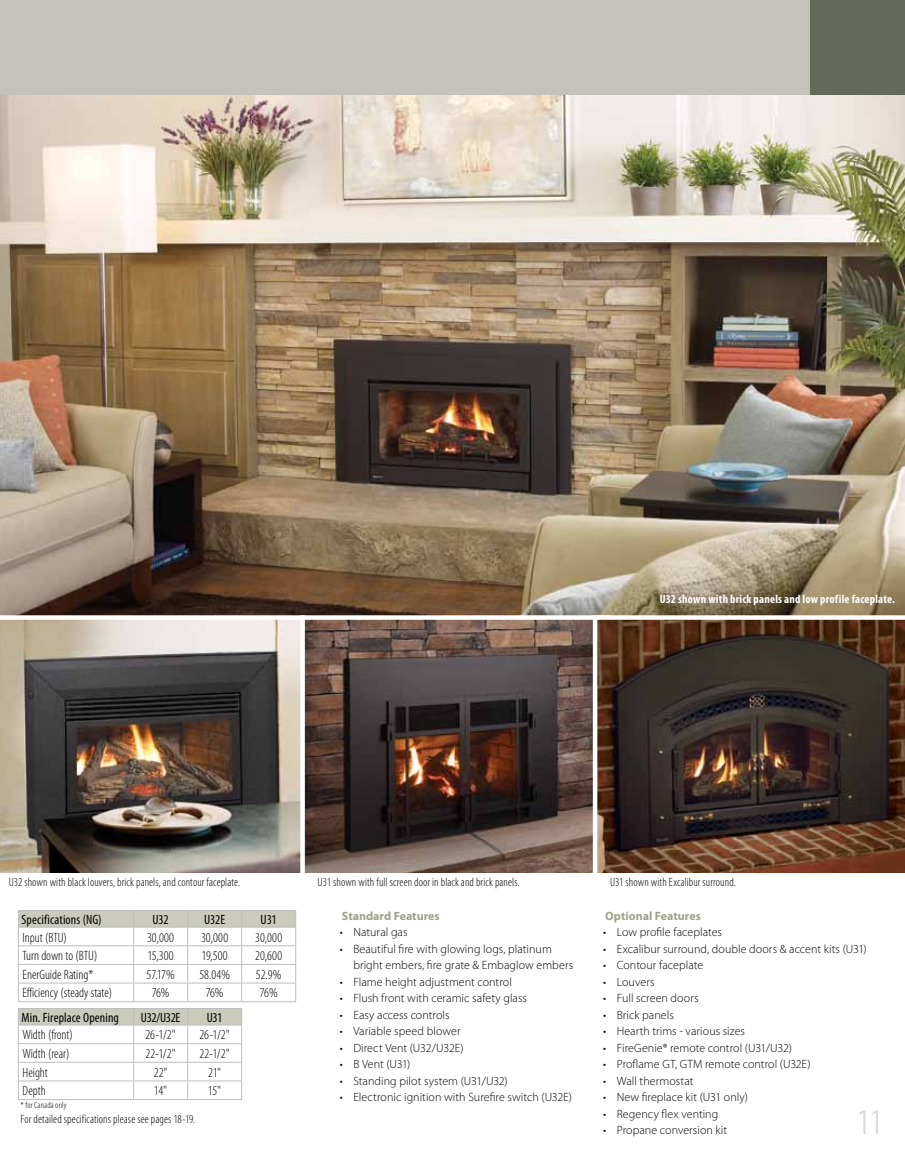
<style>
.page{position:relative;width:905px;height:1161px;background:#fff}
.page>*{position:absolute;margin:0;border:0;box-sizing:border-box;transform-origin:0 0}
.t1{font:300 36px "Myriad Pro";color:#d1d3d4}
.t2{font:300 condensed 13.5px "Myriad Pro";color:#000}
.t3{font:condensed 13.5px "Myriad Pro";letter-spacing:.005em;color:#000}
.t4{font:300 12px/16.5px "Myriad Pro";letter-spacing:.005em;color:#000}
.t5{font:300 condensed 12px "Myriad Pro";letter-spacing:.01em;color:#000}
.t6{font:700 condensed 12px "Myriad Pro";letter-spacing:.015em;color:#fff}
.t7{font:700 12px "Myriad Pro";color:#9fa38b}
.t8{font:300 condensed 9px "Myriad Pro";letter-spacing:.015em;color:#000}
</style>
<div class="page">
<img style="left:0;top:94px;width:904px;height:521px">
<div style="left:0;top:0;width:819px;height:94px;background:#c3c2bb"></div>
<img style="left:305px;top:620px;width:287px;height:253px">
<div style="left:300px;top:615px;width:310px;height:263px;border:4px solid #fff"></div>
<svg style="left:592px;top:615px;width:312px;height:263px"></svg>
<img style="left:0;top:615px;width:305px;height:263px">
<div style="left:810px;top:0;width:94px;height:94px;background:#646a59"></div>
<hr style="left:18px;top:1099px;width:116px;height:1px;background:#bcbec0">
<hr style="left:134px;top:1099px;width:54px;height:1px;background:#bcbec0">
<hr style="left:188px;top:1099px;width:54px;height:1px;background:#bcbec0">
<hr style="left:18px;top:910px;width:116px;height:1px;background:#bcbec0">
<hr style="left:134px;top:910px;width:54px;height:1px;background:#bcbec0">
<hr style="left:188px;top:910px;width:54px;height:1px;background:#bcbec0">
<hr style="left:242px;top:910px;width:54px;height:1px;background:#bcbec0">
<svg style="left:18px;top:911px;width:278px;height:188px"></svg>
<p class="t6" style="left:660px;top:592px;width:236px">U32 shown with brick panels and low profile faceplate.</p>
<p class="t5" style="left:9px;top:875px;width:233px">U32 shown with black louvers, brick panels, and contour faceplate.</p>
<p class="t5" style="left:317px;top:875px;width:204px">U31 shown with full screen door in black and brick panels.</p>
<p class="t5" style="left:610px;top:875px;width:127px">U31 shown with Excalibur surround.</p>
<p class="t3" style="left:22px;top:911px;width:82px">Specifications (NG)</p>
<p class="t3" style="left:152px;top:911px;width:18px">U32</p>
<p class="t3" style="left:204px;top:911px;width:22px">U32E</p>
<p class="t3" style="left:261px;top:911px;width:18px">U31</p>
<p class="t2" style="left:23px;top:929px;width:46px">Input (BTU)</p>
<p class="t2" style="left:147px;top:929px;width:29px">30,000</p>
<p class="t2" style="left:201px;top:929px;width:29px">30,000</p>
<p class="t2" style="left:255px;top:929px;width:29px">30,000</p>
<p class="t2" style="left:23px;top:948px;width:76px">Turn down to (BTU)</p>
<p class="t2" style="left:147px;top:948px;width:28px">15,300</p>
<p class="t2" style="left:201px;top:948px;width:28px">19,500</p>
<p class="t2" style="left:255px;top:948px;width:29px">20,600</p>
<p class="t2" style="left:23px;top:966px;width:72px">EnerGuide Rating*</p>
<p class="t2" style="left:146px;top:966px;width:30px">57.17%</p>
<p class="t2" style="left:199px;top:966px;width:32px">58.04%</p>
<p class="t2" style="left:256px;top:966px;width:27px">52.9%</p>
<p class="t2" style="left:23px;top:985px;width:91px">Efficiency (steady state)</p>
<p class="t2" style="left:152px;top:985px;width:19px">76%</p>
<p class="t2" style="left:206px;top:985px;width:19px">76%</p>
<p class="t2" style="left:260px;top:985px;width:19px">76%</p>
<p class="t3" style="left:22px;top:1009px;width:99px">Min. Fireplace Opening</p>
<p class="t3" style="left:141px;top:1009px;width:41px">U32/U32E</p>
<p class="t3" style="left:207px;top:1009px;width:17px">U31</p>
<p class="t2" style="left:23px;top:1027px;width:52px">Width (front)</p>
<p class="t2" style="left:145px;top:1027px;width:32px">26-1/2"</p>
<p class="t2" style="left:199px;top:1027px;width:32px">26-1/2"</p>
<p class="t2" style="left:23px;top:1046px;width:48px">Width (rear)</p>
<p class="t2" style="left:145px;top:1046px;width:32px">22-1/2"</p>
<p class="t2" style="left:199px;top:1046px;width:32px">22-1/2"</p>
<p class="t2" style="left:23px;top:1064px;width:27px">Height</p>
<p class="t2" style="left:154px;top:1064px;width:15px">22"</p>
<p class="t2" style="left:208px;top:1064px;width:15px">21"</p>
<p class="t2" style="left:23px;top:1083px;width:25px">Depth</p>
<p class="t2" style="left:154px;top:1083px;width:15px">14"</p>
<p class="t2" style="left:208px;top:1083px;width:15px">15"</p>
<p class="t8" style="left:21px;top:1100px;width:48px">* for Canada only</p>
<p class="t5" style="left:21px;top:1112px;width:176px">For detailed specifications please see pages 18-19.</p>
<p class="t7" style="left:342px;top:909px;width:99px">Standard Features</p>
<p class="t7" style="left:605px;top:909px;width:97px">Optional Features</p>
<p class="t4" style="left:340px;top:924px;width:69px">• Natural gas</p>
<p class="t4" style="left:353px;top:940px;width:221px;text-indent:-14px">• Beautiful fire with glowing logs, platinum bright embers, fire grate &amp; Embaglow embers</p>
<p class="t4" style="left:340px;top:973px;width:174px">• Flame height adjustment control</p>
<p class="t4" style="left:340px;top:990px;width:189px">• Flush front with ceramic safety glass</p>
<p class="t4" style="left:340px;top:1006px;width:111px">• Easy access controls</p>
<p class="t4" style="left:340px;top:1023px;width:122px">• Variable speed blower</p>
<p class="t4" style="left:340px;top:1039px;width:125px">• Direct Vent (U32/U32E)</p>
<p class="t4" style="left:340px;top:1056px;width:72px">• B Vent (U31)</p>
<p class="t4" style="left:340px;top:1072px;width:169px">• Standing pilot system (U31/U32)</p>
<p class="t4" style="left:340px;top:1089px;width:234px">• Electronic ignition with Surefire switch (U32E)</p>
<p class="t4" style="left:603px;top:924px;width:120px">• Low profile faceplates</p>
<p class="t4" style="left:603px;top:940px;width:265px">• Excalibur surround, double doors &amp; accent kits (U31)</p>
<p class="t4" style="left:603px;top:957px;width:101px">• Contour faceplate</p>
<p class="t4" style="left:603px;top:973px;width:53px">• Louvers</p>
<p class="t4" style="left:603px;top:990px;width:97px">• Full screen doors</p>
<p class="t4" style="left:603px;top:1006px;width:72px">• Brick panels</p>
<p class="t4" style="left:603px;top:1023px;width:143px">• Hearth trims - various sizes</p>
<p class="t4" style="left:603px;top:1039px;width:190px">• FireGenie® remote control (U31/U32)</p>
<p class="t4" style="left:603px;top:1056px;width:209px">• Proflame GT, GTM remote control (U32E)</p>
<p class="t4" style="left:603px;top:1072px;width:92px">• Wall thermostat</p>
<p class="t4" style="left:603px;top:1089px;width:146px">• New fireplace kit (U31 only)</p>
<p class="t4" style="left:603px;top:1105px;width:117px">• Regency flex venting</p>
<p class="t4" style="left:603px;top:1122px;width:125px">• Propane conversion kit</p>
<h1 class="t1" style="left:855px;top:1100px;width:32px">11</h1>
</div>
